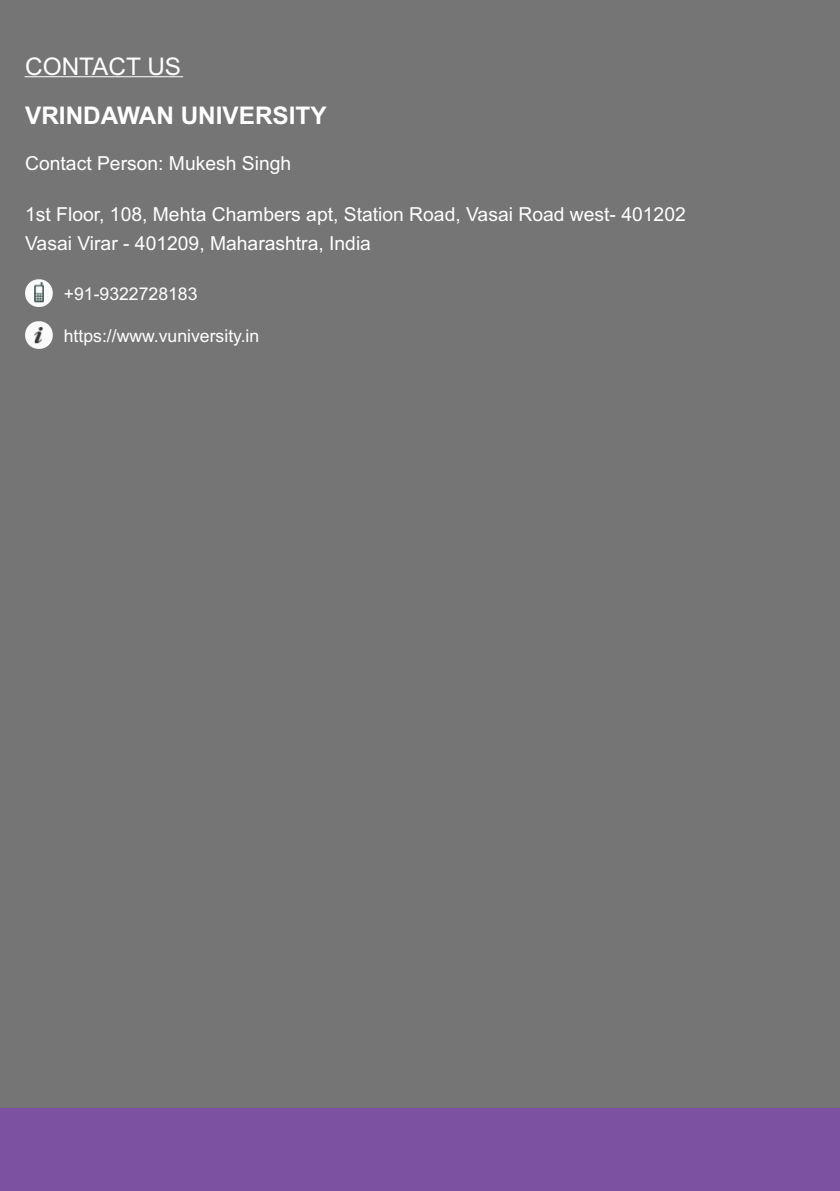
<style>
.page{position:relative;width:840px;height:1191px;background:#fff}
.page>*{position:absolute;margin:0;border:0;box-sizing:border-box;transform-origin:0 0}
.t1{font:700 24.4px "Arial";color:#fff}
.t2{font:24.4px "Arial";color:#fff}
.t3{font:19.2px/29.4px "Arial";color:#fff}
.t4{font:17.6px "Arial";color:#fff}
</style>
<div class="page">
<div style="left:0;top:0;width:839px;height:1107px;background:#757575"></div>
<div style="left:0;top:1107px;width:839px;height:84px;background:#7c51a1"></div>
<hr style="left:0;top:1107px;width:839px;height:1px;background:#707070">
<div style="left:25px;top:279px;width:28px;height:28px;background:#fafafa;border-radius:13px"></div>
<img style="left:27px;top:283px;width:17px;height:21px">
<div style="left:25px;top:321px;width:28px;height:28px;background:#fafafa;border-radius:13px"></div>
<img style="left:34px;top:328px;width:9px;height:16px">
<hr style="left:25px;top:76px;width:157px;height:1px;background:#fff">
<p class="t2" style="left:25px;top:58px;width:157px">CONTACT US</p>
<p class="t1" style="left:25px;top:106px;width:303px">VRINDAWAN UNIVERSITY</p>
<p class="t3" style="left:25px;top:151px;width:267px">Contact Person: Mukesh Singh</p>
<p class="t3" style="left:25px;top:201px;width:661px">1st Floor, 108, Mehta Chambers apt, Station Road, Vasai Road west- 401202<br>Vasai Virar - 401209, Maharashtra, India</p>
<p class="t4" style="left:64px;top:287px;width:135px">+91-9322728183</p>
<p class="t4" style="left:64px;top:329px;width:197px">https://www.vuniversity.in</p>
</div>
